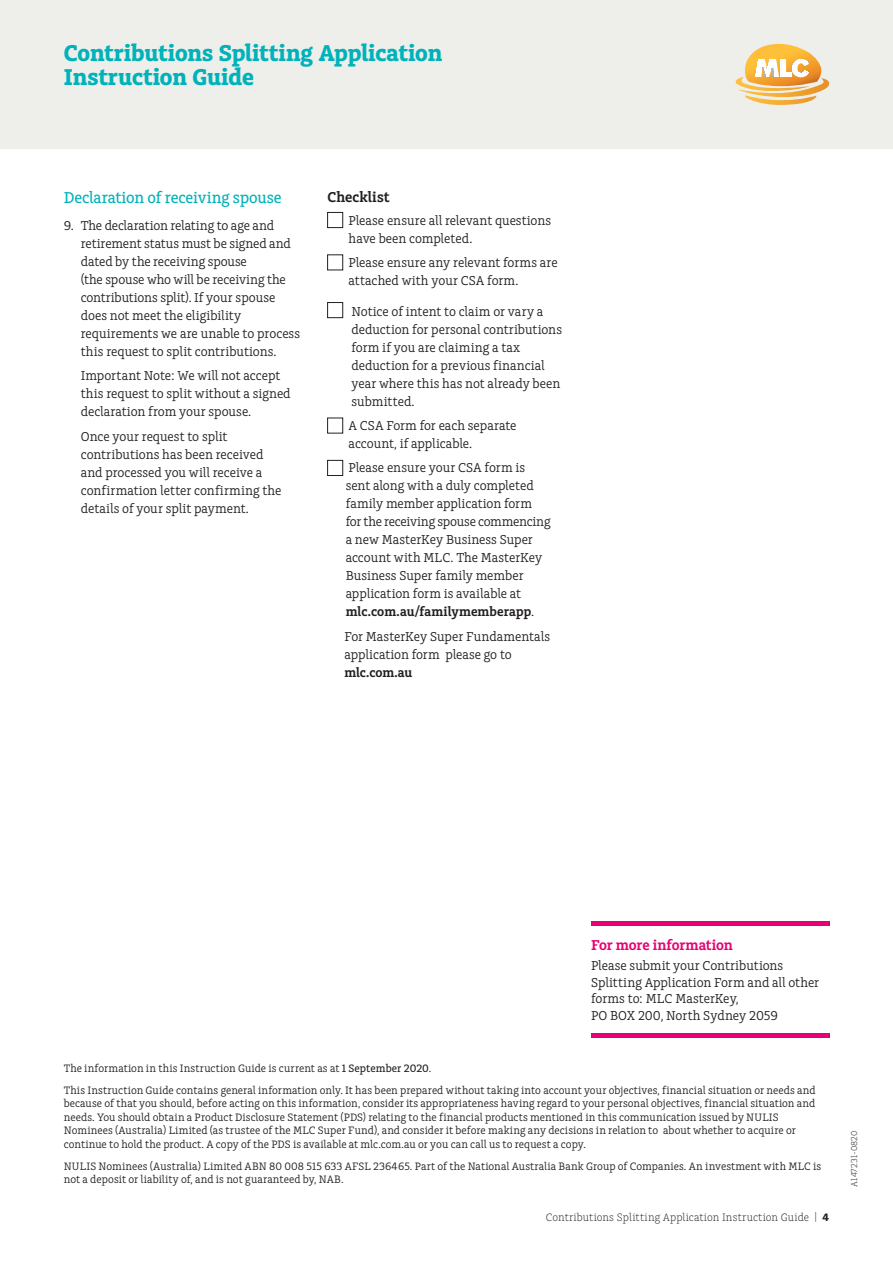
<style>
.page{position:relative;width:893px;height:1263px;background:#fff}
.page>*{position:absolute;margin:0;border:0;box-sizing:border-box;transform-origin:0 0}
.t1{font:700 24px/24px "Charlie Std";letter-spacing:-.005em;color:#00b2b9}
.t2{font:500 16.5px "Charlie Std";letter-spacing:-.01em;color:#00b2b9}
.t3{font:600 15px "Charlie Std";letter-spacing:-.015em;color:#e60272}
.t4{font:600 15px "Charlie Std";letter-spacing:.005em;color:#231f20}
.t5{font:13.5px/18px "Charlie Std";letter-spacing:-.005em;color:#231f20}
.t6{font:600 13.5px "Charlie Std";letter-spacing:-.005em;color:#231f20}
.t7{font:11.25px/13.5px "Charlie Std";letter-spacing:.005em;color:#231f20}
.t8{font:300 11.25px "Charlie Std";letter-spacing:.01em;color:#231f20}
.t9{font:300 9px "Charlie Std";letter-spacing:.005em;color:#231f20}
.s1{font-weight:600}
.s2{font-weight:500}
.s3{font-weight:700}
</style>
<div class="page">
<div style="left:0;top:0;width:893px;height:149px;background:#eeeeeb"></div>
<svg style="left:736px;top:44px;width:93px;height:61px"></svg>
<hr style="left:591px;top:922px;width:238px;height:4px;background:#e60272">
<hr style="left:591px;top:1033px;width:238px;height:4px;background:#e60272">
<div style="left:327px;top:212px;width:16px;height:16px;border:1px solid #231f20"></div>
<div style="left:327px;top:255px;width:16px;height:15px;border:1px solid #231f20"></div>
<div style="left:327px;top:302px;width:16px;height:16px;border:1px solid #231f20"></div>
<div style="left:327px;top:418px;width:16px;height:15px;border:1px solid #231f20"></div>
<div style="left:327px;top:460px;width:16px;height:16px;border:1px solid #231f20"></div>
<h1 class="t1" style="left:64px;top:42px;width:380px">Contributions Splitting Application<br>Instruction Guide</h1>
<p class="t2" style="left:64px;top:189px;width:219px">Declaration of receiving spouse</p>
<p class="t5" style="left:81px;top:217px;width:221px;text-indent:-17px">9. The declaration relating to age and retirement status must be signed and dated by the receiving spouse<br>(the spouse who will be receiving the contributions split). If your spouse does not meet the eligibility requirements we are unable to process this request to split contributions.</p>
<p class="t5" style="left:81px;top:367px;width:211px">Important Note: We will not accept this request to split without a signed declaration from your spouse.</p>
<p class="t5" style="left:81px;top:427px;width:202px">Once your request to split contributions has been received and processed you will receive a confirmation letter confirming the details of your split payment.</p>
<p class="t4" style="left:327px;top:189px;width:64px">Checklist</p>
<p class="t5" style="left:349px;top:211px;width:204px">Please ensure all relevant questions have been completed.</p>
<p class="t5" style="left:349px;top:254px;width:211px">Please ensure any relevant forms are attached with your CSA form.</p>
<p class="t5" style="left:351px;top:302px;width:212px">Notice of intent to claim or vary a deduction for personal contributions form if you are claiming a tax deduction for a previous financial year where this has not already been submitted.</p>
<p class="t5" style="left:349px;top:417px;width:170px">A CSA Form for each separate account, if applicable.</p>
<p class="t5" style="left:346px;top:459px;width:206px">Please ensure your CSA form is<br>sent along with a duly completed family member application form for the receiving spouse commencing a new MasterKey Business Super account with MLC. The MasterKey<br>Business Super family member application form is available at <span class="s1">mlc.com.au/familymemberapp</span>.</p>
<p class="t5" style="left:344px;top:627px;width:207px">For MasterKey Super Fundamentals application form please go to</p>
<p class="t6" style="left:344px;top:665px;width:69px">mlc.com.au</p>
<p class="t3" style="left:591px;top:936px;width:143px">For more information</p>
<p class="t5" style="left:591px;top:958px;width:230px;line-height:16.5px">Please submit your Contributions<br>Splitting Application Form and all other forms to: MLC MasterKey,<br>PO BOX 200, North Sydney 2059</p>
<p class="t7" style="left:64px;top:1057px;width:753px;line-height:22px">The information in this Instruction Guide is current as at <span class="s2">1 September 2020</span>.<br>This Instruction Guide contains general information only. It has been prepared without taking into account your objectives, financial situation or needs and</p>
<p class="t7" style="left:64px;top:1097px;width:753px">because of that you should, before acting on this information, consider its appropriateness having regard to your personal objectives, financial situation and needs. You should obtain a Product Disclosure Statement (PDS) relating to the financial products mentioned in this communication issued by NULIS Nominees (Australia) Limited (as trustee of the MLC Super Fund), and consider it before making any decisions in relation to about whether to acquire or continue to hold the product. A copy of the PDS is available at mlc.com.au or you can call us to request a copy.</p>
<p class="t7" style="left:64px;top:1159px;width:759px">NULIS Nominees (Australia) Limited ABN 80 008 515 633 AFSL 236465. Part of the National Australia Bank Group of Companies. An investment with MLC is not a deposit or liability of, and is not guaranteed by, NAB.</p>
<p class="t8" style="left:546px;top:1210px;width:285px">Contributions Splitting Application Instruction Guide | <span class="s3">4</span></p>
<p class="t9" style="left:849px;top:1187px;width:58px;rotate:-90deg">A147231-0820</p>
</div>
